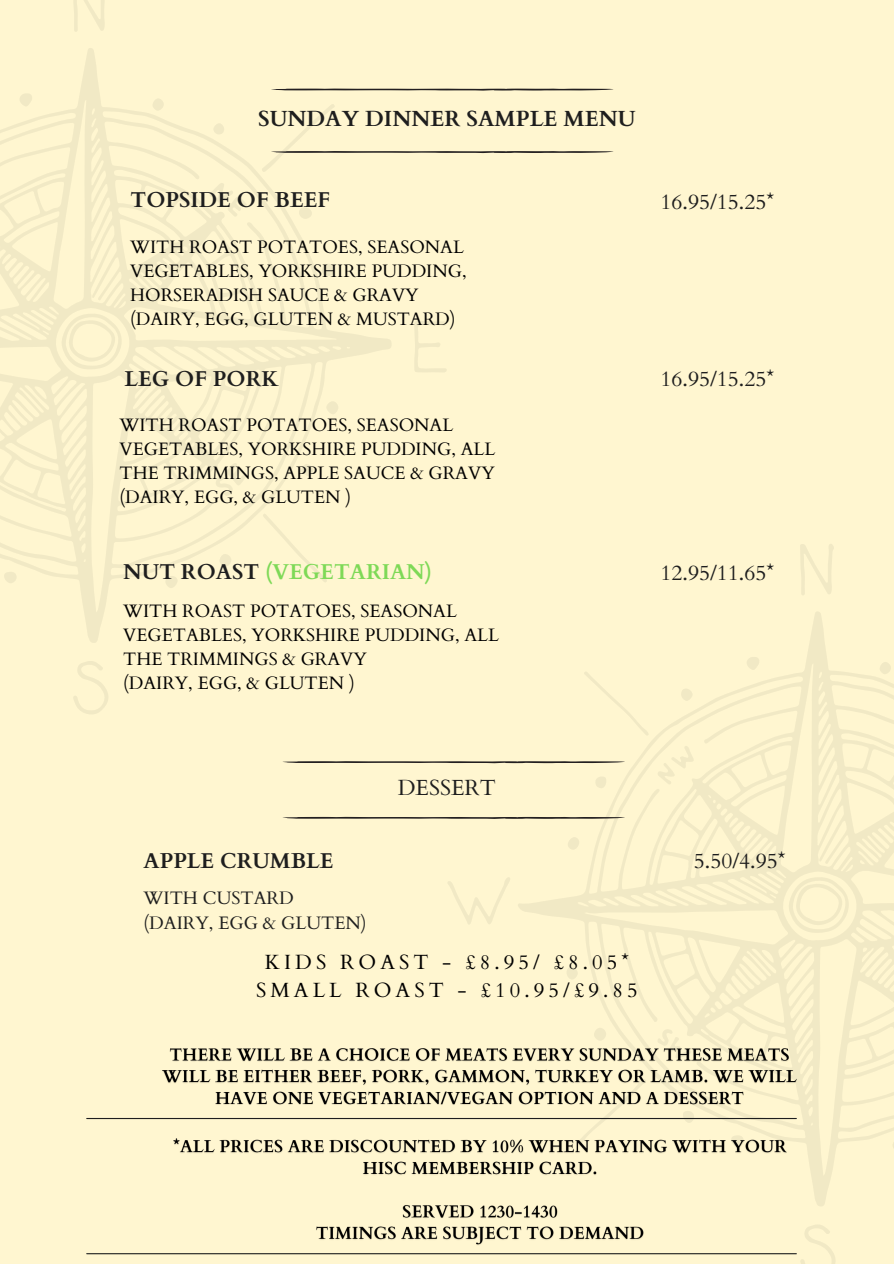
<style>
.page{position:relative;width:894px;height:1264px;background:#fff}
.page>*{position:absolute;margin:0;border:0;box-sizing:border-box;transform-origin:0 0}
.t1{font:700 21.9px "Cardo";color:#1e1e1e}
.t2{font:21.9px "Cardo";color:#1e1e1e}
.t3{font:21.45px "Cardo";color:#1e1e1e}
.t4{font:700 21.45px "Cardo";color:#1e1e1e}
.t5{font:700 21.45px "Cardo";color:#7ed957}
.t6{font:20.55px/28.2px "Cardo";letter-spacing:.2em;color:#000;text-align:center}
.t7{font:18px/24px "Cardo";color:#000}
.t8{font:18px "Cardo";color:#1e1e1e}
.s1{color:#1e1e1e}
</style>
<div class="page">
<div style="left:0;top:0;width:893px;height:1263px;background:#fff6d0"></div>
<svg style="left:517px;top:612px;width:376px;height:594px"></svg>
<svg style="left:800px;top:544px;width:34px;height:51px"></svg>
<svg style="left:448px;top:877px;width:62px;height:47px"></svg>
<svg style="left:801px;top:1225px;width:34px;height:38px"></svg>
<svg style="left:577px;top:1110px;width:69px;height:25px"></svg>
<svg style="left:583px;top:671px;width:65px;height:64px"></svg>
<div style="left:593px;top:1027px;width:13px;height:13px;background:#f1e9c5;border-radius:6px"></div>
<svg style="left:746px;top:656px;width:14px;height:14px"></svg>
<svg style="left:892px;top:1139px;width:1px;height:12px"></svg>
<svg style="left:566px;top:966px;width:11px;height:13px"></svg>
<div style="left:567px;top:837px;width:12px;height:13px;background:#f1e9c5;border-radius:5px"></div>
<svg style="left:680px;top:688px;width:12px;height:13px"></svg>
<svg style="left:682px;top:1110px;width:12px;height:13px"></svg>
<div style="left:879px;top:661px;width:11px;height:13px;background:#f1e9c5;border-radius:5px"></div>
<svg style="left:594px;top:776px;width:12px;height:12px"></svg>
<svg style="left:657px;top:745px;width:37px;height:40px"></svg>
<svg style="left:656px;top:1029px;width:35px;height:14px"></svg>
<svg style="left:787px;top:876px;width:63px;height:57px"></svg>
<svg style="left:0;top:48px;width:391px;height:595px"></svg>
<svg style="left:74px;top:0;width:30px;height:32px"></svg>
<svg style="left:415px;top:321px;width:31px;height:51px"></svg>
<svg style="left:73px;top:661px;width:35px;height:53px"></svg>
<svg style="left:262px;top:513px;width:65px;height:70px"></svg>
<svg style="left:321px;top:263px;width:14px;height:13px"></svg>
<svg style="left:19px;top:93px;width:15px;height:14px"></svg>
<svg style="left:326px;top:401px;width:12px;height:13px"></svg>
<div style="left:219px;top:554px;width:12px;height:12px;background:#f1e9c5;border-radius:6px"></div>
<div style="left:299px;top:207px;width:13px;height:12px;background:#f1e9c5;border-radius:6px"></div>
<svg style="left:165px;top:575px;width:13px;height:13px"></svg>
<svg style="left:4px;top:571px;width:13px;height:12px"></svg>
<svg style="left:301px;top:463px;width:12px;height:14px"></svg>
<div style="left:152px;top:98px;width:12px;height:13px;background:#f1e9c5;border-radius:5px"></div>
<div style="left:213px;top:123px;width:11px;height:12px;background:#f1e9c5;border-radius:5px"></div>
<svg style="left:215px;top:463px;width:31px;height:33px"></svg>
<svg style="left:209px;top:182px;width:38px;height:36px"></svg>
<svg style="left:61px;top:313px;width:63px;height:56px"></svg>
<hr style="left:87px;top:1253px;width:709px;height:1px;background:#1e1e1e">
<img style="left:173px;top:1135px;width:617px;height:110px">
<svg style="left:261px;top:104px;width:353px;height:69px"></svg>
<svg style="left:270px;top:88px;width:344px;height:3px"></svg>
<svg style="left:283px;top:761px;width:351px;height:2px"></svg>
<svg style="left:283px;top:816px;width:351px;height:2px"></svg>
<hr style="left:87px;top:1117px;width:709px;height:2px;background:#1e1e1e">
<img style="left:162px;top:1043px;width:638px;height:67px">
<h2 class="t1" style="left:258px;top:104px;width:379px">SUNDAY DINNER SAMPLE MENU</h2>
<p class="t4" style="left:130px;top:186px;width:201px">TOPSIDE OF BEEF</p>
<p class="t3" style="left:660px;top:187px;width:115px">16.95/15.25*</p>
<p class="t7" style="left:130px;top:235px;width:338px">WITH ROAST POTATOES, SEASONAL<br>VEGETABLES, YORKSHIRE PUDDING,<br>HORSERADISH SAUCE &amp; GRAVY</p>
<p class="t7" style="left:130px;top:307px;width:327px">(DAIRY, EGG, GLUTEN &amp; MUSTARD)</p>
<p class="t4" style="left:124px;top:364px;width:156px">LEG OF PORK</p>
<h2 class="t7" style="left:119px;top:413px;width:377px">WITH ROAST POTATOES, SEASONAL<br>VEGETABLES, YORKSHIRE PUDDING, ALL<br>THE TRIMMINGS, APPLE SAUCE &amp; GRAVY</h2>
<h2 class="t7" style="left:119px;top:485px;width:233px">(DAIRY, EGG, &amp; GLUTEN )</h2>
<h1 class="t3" style="left:660px;top:364px;width:115px">16.95/15.25*</h1>
<h2 class="t5" style="left:123px;top:557px;width:310px"><span class="s1">NUT ROAST</span> (VEGETARIAN)</h2>
<h1 class="t3" style="left:660px;top:558px;width:115px">12.95/11.65*</h1>
<p class="t7" style="left:123px;top:599px;width:377px">WITH ROAST POTATOES, SEASONAL<br>VEGETABLES, YORKSHIRE PUDDING, ALL<br>THE TRIMMINGS &amp; GRAVY</p>
<p class="t7" style="left:123px;top:671px;width:233px">(DAIRY, EGG, &amp; GLUTEN )</p>
<p class="t4" style="left:143px;top:846px;width:191px">APPLE CRUMBLE</p>
<h1 class="t8" style="left:143px;top:886px;width:152px">WITH CUSTARD</h1>
<p class="t8" style="left:143px;top:911px;width:224px">(DAIRY, EGG &amp; GLUTEN)</p>
<p class="t2" style="left:397px;top:773px;width:99px">DESSERT</p>
<p class="t6" style="left:256px;top:948px;width:383px">KIDS ROAST - £8.95/ £8.05*<br>SMALL ROAST - £10.95/£9.85</p>
<h1 class="t3" style="left:693px;top:846px;width:93px">5.50/4.95*</h1>
</div>
